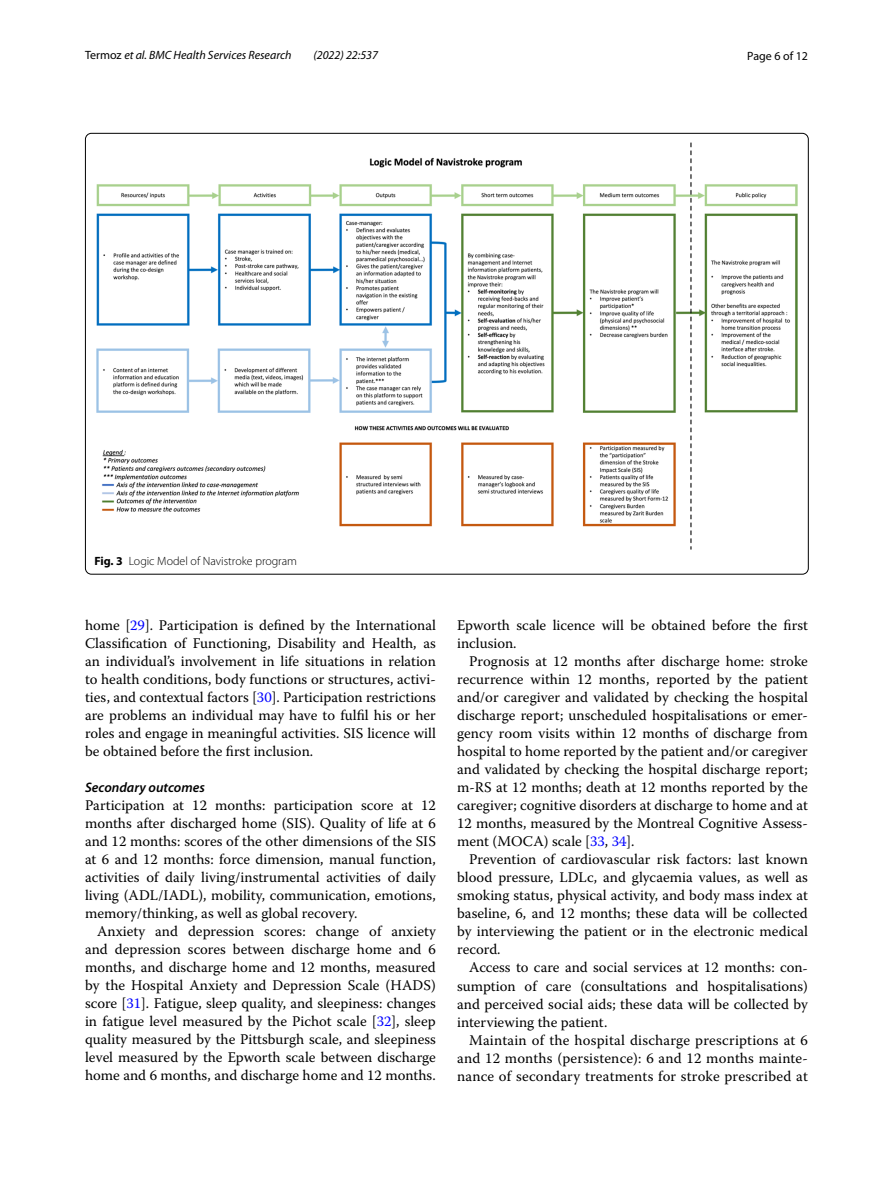
<style>
.page{position:relative;width:893px;height:1187px;background:#fff}
.page>*{position:absolute;margin:0;border:0;box-sizing:border-box;transform-origin:0 0}
.t1{font:14.7px/18px "Warnock Pro";color:#000;text-align:justify}
.t2{font:italic 600 13.8px "Myriad Pro";color:#000}
.t3{font:italic 12px "Myriad Pro";color:#000}
.t4{font:300 12px "Myriad Pro";color:#000}
.t5{font:12px "Myriad Pro";color:#000}
.s1{font-style:normal}
.s2{font-weight:700}
.s3{color:#00f}
</style>
<div class="page">
<img style="left:97px;top:142px;width:700px;height:407px">
<p class="t3" style="left:85px;top:48px;width:208px"><span class="s1">Termoz</span> et al. BMC Health Services Research</p>
<p class="t3" style="left:313px;top:48px;width:66px">(2022) 22:537</p>
<p class="t5" style="left:747px;top:48px;width:62px">Page 6 of 12</p>
<p class="t4" style="left:94px;top:554px;width:204px"><span class="s2">Fig. 3</span> Logic Model of Navistroke program</p>
<p class="t1" style="left:85px;top:616px;width:352px">home [<span class="s3">29</span>]. Participation is defined by the International Classification of Functioning, Disability and Health, as an individual’s involvement in life situations in relation to health conditions, body functions or structures, activi&shy;ties, and contextual factors [<span class="s3">30</span>]. Participation restrictions are problems an individual may have to fulfil his or her roles and engage in meaningful activities. SIS licence will be obtained before the first inclusion.</p>
<p class="t2" style="left:85px;top:779px;width:121px">Secondary outcomes</p>
<p class="t1" style="left:85px;top:796px;width:352px">Participation at 12 months: participation score at 12 months after discharged home (SIS). Quality of life at 6 and 12 months: scores of the other dimensions of the SIS at 6 and 12 months: force dimension, manual function, activities of daily living/instrumental activities of daily living (ADL/IADL), mobility, communication, emotions, memory/thinking, as well as global recovery.</p>
<p class="t1" style="left:85px;top:922px;width:352px;text-indent:12px">Anxiety and depression scores: change of anxiety and depression scores between discharge home and 6 months, and discharge home and 12 months, measured by the Hospital Anxiety and Depression Scale (HADS) score [<span class="s3">31</span>]. Fatigue, sleep quality, and sleepiness: changes in fatigue level measured by the Pichot scale [<span class="s3">32</span>], sleep quality measured by the Pittsburgh scale, and sleepiness level measured by the Epworth scale between discharge home and 6 months, and discharge home and 12 months.</p>
<p class="t1" style="left:457px;top:616px;width:352px">Epworth scale licence will be obtained before the first inclusion.</p>
<p class="t1" style="left:457px;top:652px;width:352px;text-indent:12px">Prognosis at 12 months after discharge home: stroke recurrence within 12 months, reported by the patient and/or caregiver and validated by checking the hospital discharge report; unscheduled hospitalisations or emer&shy;gency room visits within 12 months of discharge from hospital to home reported by the patient and/or caregiver and validated by checking the hospital discharge report; m-RS at 12 months; death at 12 months reported by the caregiver; cognitive disorders at discharge to home and at 12 months, measured by the Montreal Cognitive Assess&shy;ment (MOCA) scale [<span class="s3">33</span>, <span class="s3">34</span>].</p>
<p class="t1" style="left:457px;top:850px;width:352px;text-indent:12px">Prevention of cardiovascular risk factors: last known blood pressure, LDLc, and glycaemia values, as well as smoking status, physical activity, and body mass index at baseline, 6, and 12 months; these data will be collected by interviewing the patient or in the electronic medical record.</p>
<p class="t1" style="left:457px;top:958px;width:352px;text-indent:12px">Access to care and social services at 12 months: con&shy;sumption of care (consultations and hospitalisations) and perceived social aids; these data will be collected by interviewing the patient.</p>
<p class="t1" style="left:457px;top:1030px;width:352px;text-indent:12px">Maintain of the hospital discharge prescriptions at 6 and 12 months (persistence): 6 and 12 months mainte&shy;nance of secondary treatments for stroke prescribed at</p>
</div>
